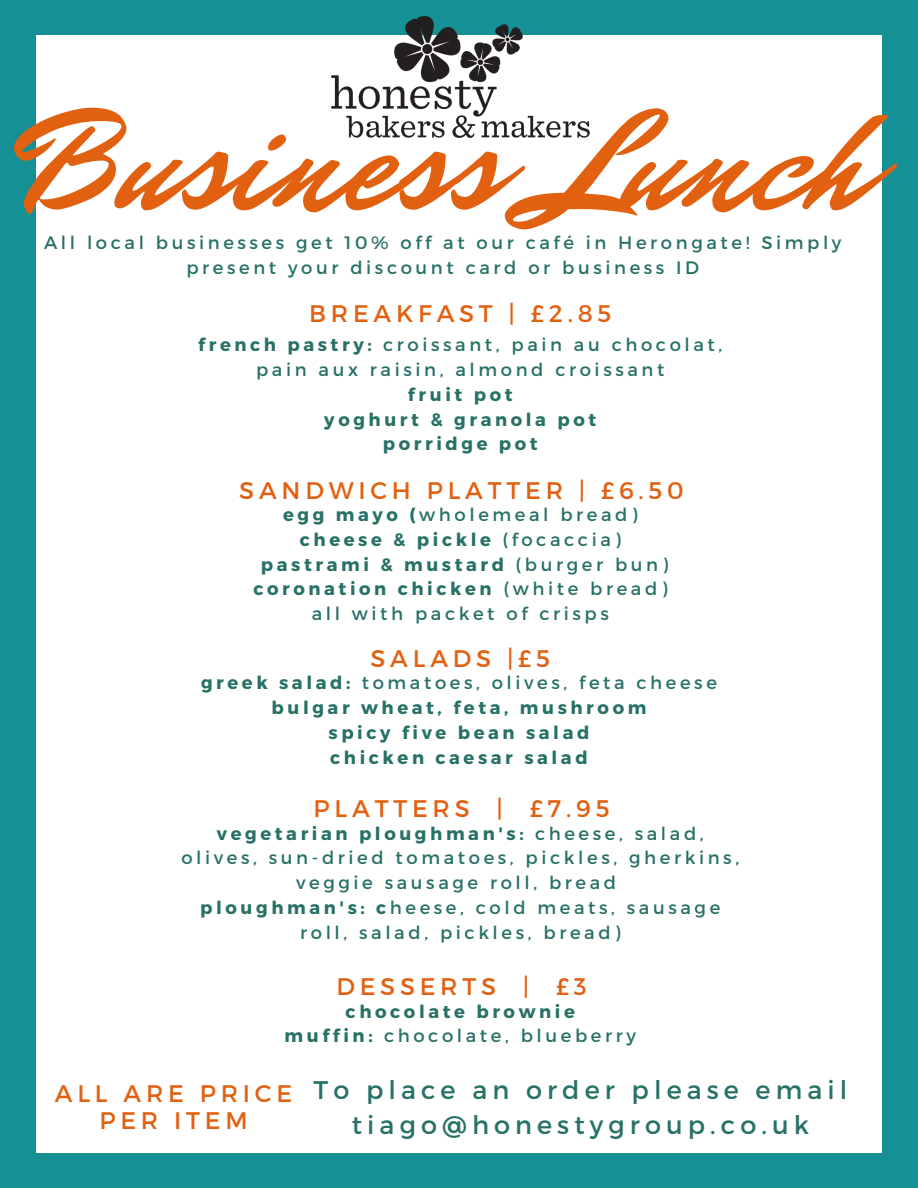
<style>
.page{position:relative;width:918px;height:1188px;background:#159196}
.page>*{position:absolute;margin:0;border:0;box-sizing:border-box;transform-origin:0 0}
.t1{font:147.75px "Mr Dafoe";color:#e16111}
.t2{font:25.5px/34.8px "Montserrat";letter-spacing:.2em;color:#277167;text-align:center}
.t3{font:24px/27px "Montserrat";letter-spacing:.2em;color:#e16111;text-align:center}
.t4{font:18px/24.8px "Montserrat";letter-spacing:.2em;color:#277167;text-align:center}
.t5{font:700 18px "Montserrat";letter-spacing:.2em;color:#277167}
.s1{font-weight:700}
.s2{font-weight:400}
</style>
<div class="page">
<div style="left:36px;top:35px;width:846px;height:1117px;background:#fff"></div>
<img style="left:331px;top:16px;width:259px;height:122px">
<p class="t1" style="left:17px;top:63px;width:853px">Business Lunch</p>
<p class="t4" style="left:44px;top:229px;width:799px">All local businesses get 10% off at our café in Herongate! Simply present your discount card or business ID</p>
<p class="t3" style="left:309px;top:299px;width:304px">BREAKFAST | £2.85</p>
<p class="t4" style="left:198px;top:332px;width:526px"><span class="s1">french pastry:</span> croissant, pain au chocolat, pain aux raisin, almond croissant</p>
<p class="t5" style="left:408px;top:383px;width:106px">fruit pot</p>
<p class="t5" style="left:324px;top:408px;width:273px">yoghurt &amp; granola pot</p>
<p class="t5" style="left:383px;top:432px;width:156px">porridge pot</p>
<p class="t3" style="left:239px;top:475px;width:446px">SANDWICH PLATTER | £6.50</p>
<p class="t4" style="left:283px;top:501px;width:356px"><span class="s1">egg mayo (</span>wholemeal bread)</p>
<p class="t5" style="left:300px;top:528px;width:322px">cheese &amp; pickle <span class="s2">(focaccia)</span></p>
<p class="t5" style="left:261px;top:552px;width:409px">pastrami &amp; mustard <span class="s2">(burger bun)</span></p>
<p class="t5" style="left:253px;top:577px;width:415px">coronation chicken <span class="s2">(white bread)</span></p>
<p class="t4" style="left:312px;top:600px;width:299px">all with packet of crisps</p>
<p class="t3" style="left:371px;top:644px;width:181px">SALADS |£5</p>
<p class="t4" style="left:201px;top:670px;width:517px"><span class="s1">greek salad:</span> tomatoes, olives, feta cheese</p>
<p class="t5" style="left:272px;top:696px;width:376px">bulgar wheat, feta, mushroom</p>
<p class="t5" style="left:329px;top:721px;width:262px">spicy five bean salad</p>
<p class="t5" style="left:330px;top:746px;width:259px">chicken caesar salad</p>
<p class="t3" style="left:314px;top:794px;width:297px">PLATTERS | £7.95</p>
<p class="t4" style="left:181px;top:820px;width:559px"><span class="s1">vegetarian ploughman's:</span> cheese, salad, olives, sun-dried tomatoes, pickles, gherkins, veggie sausage roll, bread</p>
<p class="t4" style="left:200px;top:894px;width:522px"><span class="s1">ploughman's: c</span>heese, cold meats, sausage roll, salad, pickles, bread)</p>
<p class="t3" style="left:336px;top:972px;width:252px">DESSERTS | £3</p>
<p class="t5" style="left:346px;top:1000px;width:231px">chocolate brownie</p>
<p class="t4" style="left:285px;top:1023px;width:353px"><span class="s1">muffin:</span> chocolate, blueberry</p>
<p class="t3" style="left:55px;top:1078px;width:239px">ALL ARE PRICE<br>PER ITEM</p>
<p class="t2" style="left:313px;top:1072px;width:535px">To place an order please email tiago@honestygroup.co.uk</p>
</div>
